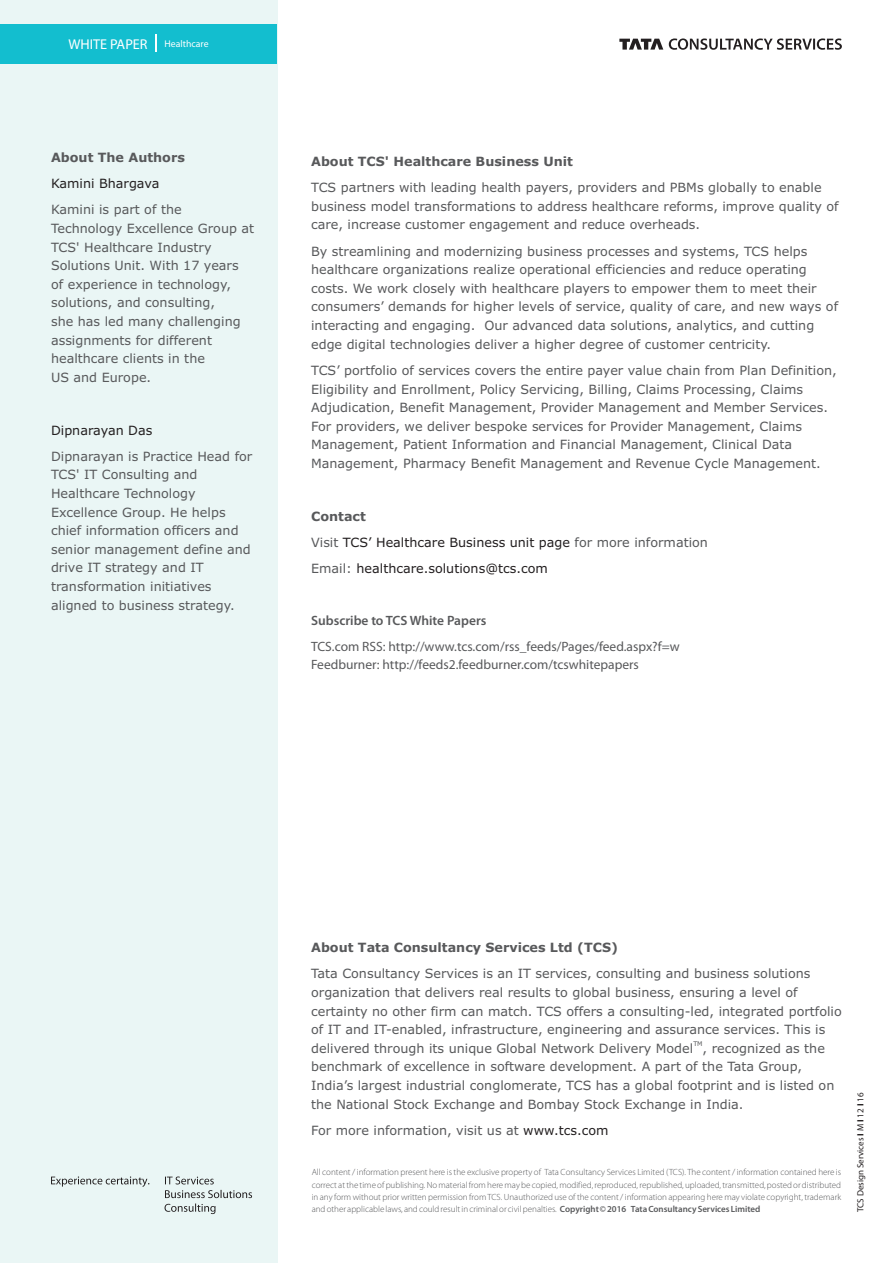
<style>
.page{position:relative;width:893px;height:1263px;background:#fff}
.page>*{position:absolute;margin:0;border:0;box-sizing:border-box;transform-origin:0 0}
.t1{font:14.25px "Myriad Pro";color:#fff}
.t2{font:13.5px/18.3px "Myriad Pro";color:#58595b}
.t3{font:600 13.5px "Myriad Pro";color:#58595b}
.t4{font:12.75px/18.6px "Verdana";color:#58595b}
.t5{font:12.75px/26.4px "Verdana";color:#231f20}
.t6{font:700 12.75px "Verdana";color:#58595b}
.t7{font:300 9px/12.3px "Myriad Pro";color:#58595b;text-align:justify}
.t8{font:9px "Myriad Pro";color:#231f20}
.t9{font:6.3px "Verdana";color:#58595b}
.s1{font-size:9.75px}
.s2{font-weight:700;color:#58595b}
.s3{color:#58595b}
.s4{color:#231f20}
.s5{font-weight:600}
.s6{font-weight:700}
</style>
<div class="page">
<div style="left:0;top:0;width:277px;height:1263px;background:#eaf6f5"></div>
<svg style="left:619px;top:39px;width:44px;height:11px"></svg>
<svg style="left:669px;top:38px;width:173px;height:12px"></svg>
<svg style="left:51px;top:1176px;width:98px;height:11px"></svg>
<svg style="left:165px;top:1176px;width:87px;height:38px"></svg>
<div style="left:0;top:24px;width:277px;height:40px;background:#13becf"></div>
<svg style="left:156px;top:34px;width:1px;height:18px"></svg>
<p class="t1" style="left:68px;top:38px;width:142px">WHITE PAPER <span class="s1">Healthcare</span></p>
<p class="t6" style="left:51px;top:152px;width:135px">About The Authors</p>
<p class="t5" style="left:51px;top:171px;width:110px">Kamini Bhargava</p>
<p class="t4" style="left:51px;top:202px;width:205px">Kamini is part of the<br>Technology Excellence Group at<br>TCS' Healthcare Industry<br>Solutions Unit. With 17 years<br>of experience in technology, solutions, and consulting,<br>she has led many challenging assignments for different healthcare clients in the<br>US and Europe.</p>
<p class="t5" style="left:51px;top:418px;width:103px">Dipnarayan Das</p>
<p class="t4" style="left:51px;top:448px;width:203px">Dipnarayan is Practice Head for<br>TCS' IT Consulting and<br>Healthcare Technology<br>Excellence Group. He helps chief information officers and senior management define and drive IT strategy and IT transformation initiatives aligned to business strategy.</p>
<p class="t6" style="left:311px;top:156px;width:263px">About TCS' Healthcare Business Unit</p>
<p class="t4" style="left:311px;top:179px;width:529px">TCS partners with leading health payers, providers and PBMs globally to enable business model transformations to address healthcare reforms, improve quality of care, increase customer engagement and reduce overheads.</p>
<p class="t4" style="left:311px;top:243px;width:528px">By streamlining and modernizing business processes and systems, TCS helps healthcare organizations realize operational efficiencies and reduce operating costs. We work closely with healthcare players to empower them to meet their consumers’ demands for higher levels of service, quality of care, and new ways of interacting and engaging. Our advanced data solutions, analytics, and cutting edge digital technologies deliver a higher degree of customer centricity.</p>
<p class="t4" style="left:311px;top:362px;width:527px">TCS’ portfolio of services covers the entire payer value chain from Plan Definition, Eligibility and Enrollment, Policy Servicing, Billing, Claims Processing, Claims Adjudication, Benefit Management, Provider Management and Member Services.<br>For providers, we deliver bespoke services for Provider Management, Claims Management, Patient Information and Financial Management, Clinical Data Management, Pharmacy Benefit Management and Revenue Cycle Management.</p>
<p class="t5" style="left:311px;top:504px;width:398px"><span class="s2">Contact<br></span><span class="s3">Visit</span> TCS’ Healthcare Business unit page <span class="s3">for more information<br>Email:</span> healthcare.solutions@tcs.com</p>
<p class="t3" style="left:311px;top:614px;width:177px">Subscribe to TCS White Papers</p>
<p class="t2" style="left:311px;top:638px;width:370px">TCS.com RSS: http://www.tcs.com/rss_feeds/Pages/feed.aspx?f=w<br>Feedburner: http://feeds2.feedburner.com/tcswhitepapers</p>
<p class="t6" style="left:311px;top:942px;width:308px">About Tata Consultancy Services Ltd (TCS)</p>
<p class="t4" style="left:311px;top:965px;width:532px">Tata Consultancy Services is an IT services, consulting and business solutions organization that delivers real results to global business, ensuring a level of certainty no other firm can match. TCS offers a consulting-led, integrated portfolio of IT and IT-enabled, infrastructure, engineering and assurance services. This is</p>
<p class="t9" style="left:693px;top:1041px;width:11px">TM</p>
<p class="t4" style="left:311px;top:1040px;width:525px">delivered through its unique Global Network Delivery Model , recognized as the benchmark of excellence in software development. A part of the Tata Group, India’s largest industrial conglomerate, TCS has a global footprint and is listed on the National Stock Exchange and Bombay Stock Exchange in India.</p>
<p class="t4" style="left:311px;top:1122px;width:299px">For more information, visit us at <span class="s4">www.tcs.com</span></p>
<p class="t7" style="left:312px;top:1167px;width:531px">All content / information present here is the exclusive property of Tata Consultancy Services Limited (TCS). The content / information contained here is correct at the time of publishing. No material from here may be copied, modified, reproduced, republished, uploaded, transmitted, posted or distributed in any form without prior written permission from TCS. Unauthorized use of the content / information appearing here may violate copyright, trademark and other applicable laws, and could result in criminal or civil penalties. <span class="s5">Copyright © 2016 Tata Consultancy Services Limited</span></p>
<p class="t8" style="left:857px;top:1212px;width:121px;rotate:-90deg">TCS Design Services <span class="s6">I</span> M <span class="s6">I</span> 12 <span class="s6">I</span> 16</p>
</div>
